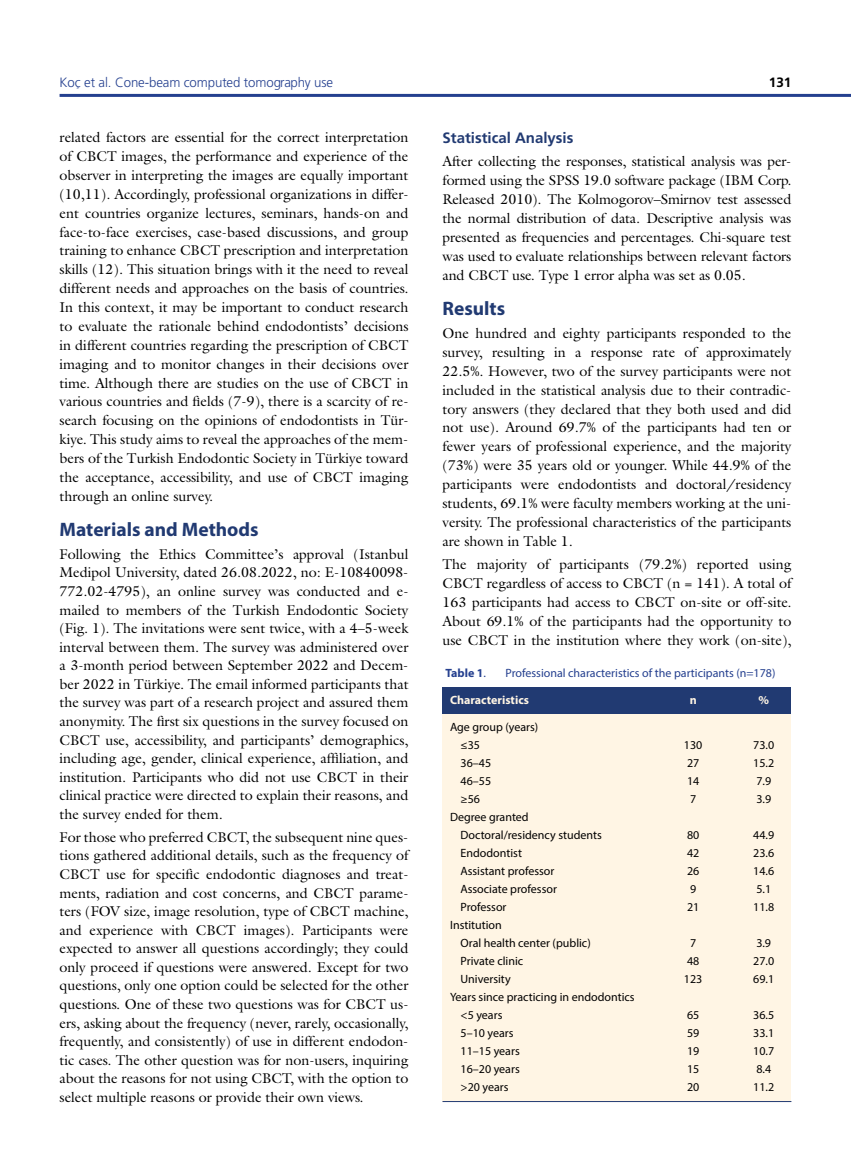
<style>
.page{position:relative;width:851px;height:1170px;background:#fff}
.page>*{position:absolute;margin:0;border:0;box-sizing:border-box;transform-origin:0 0}
.t1{font:700 19.5px "Myriad Pro";color:#213a72}
.t2{font:15px "Frutiger Bold Tr";color:#213a72}
.t3{font:14.25px/18.9px "Galliard Normal Tr";color:#000;text-align:justify}
.t4{font:13.5px "Frutiger Light Nr Tr";letter-spacing:-.01em;color:#25408f}
.t5{font:13.5px "Frutiger Bold Tr";color:#000}
.t6{font:12px/18px "Myriad Pro";color:#000}
.t7{font:12px "Myriad Pro";color:#25408f}
.t8{font:700 12px "Myriad Pro";color:#fff5e4}
.t9{font:700 12px "Myriad Pro";color:#25408f}
.s1{font-weight:400}
</style>
<div class="page">
<hr style="left:60px;top:94px;width:790px;height:3px;background:#25408f">
<div style="left:442px;top:687px;width:349px;height:414px;background:#fff5e4"></div>
<hr style="left:442px;top:1101px;width:349px;height:1px;background:#213a72">
<div style="left:442px;top:687px;width:349px;height:26px;background:#213a72"></div>
<p class="t4" style="left:60px;top:74px;width:275px">Koç et al. Cone-beam computed tomography use</p>
<p class="t5" style="left:768px;top:74px;width:24px">131</p>
<p class="t3" style="left:60px;top:127px;width:350px">related factors are essential for the correct interpretation of CBCT images, the performance and experience of the observer in interpreting the images are equally important (10,11). Accordingly, professional organizations in differ&shy;ent countries organize lectures, seminars, hands-on and face-to-face exercises, case-based discussions, and group training to enhance CBCT prescription and interpretation skills (12). This situation brings with it the need to reveal different needs and approaches on the basis of countries.<br>In this context, it may be important to conduct research to evaluate the rationale behind endodontists’ decisions in different countries regarding the prescription of CBCT imaging and to monitor changes in their decisions over time. Although there are studies on the use of CBCT in various countries and fields (7-9), there is a scarcity of re&shy;search focusing on the opinions of endodontists in Tür&shy;kiye. This study aims to reveal the approaches of the mem&shy;bers of the Turkish Endodontic Society in Türkiye toward the acceptance, accessibility, and use of CBCT imaging through an online survey.</p>
<h1 class="t1" style="left:60px;top:516px;width:200px">Materials and Methods</h1>
<p class="t3" style="left:60px;top:544px;width:350px">Following the Ethics Committee’s approval (Istanbul Medipol University, dated 26.08.2022, no: E-10840098- 772.02-4795), an online survey was conducted and e&shy;mailed to members of the Turkish Endodontic Society (Fig. 1). The invitations were sent twice, with a 4–5-week interval between them. The survey was administered over a 3-month period between September 2022 and Decem&shy;ber 2022 in Türkiye. The email informed participants that the survey was part of a research project and assured them anonymity. The first six questions in the survey focused on CBCT use, accessibility, and participants’ demographics, including age, gender, clinical experience, affiliation, and institution. Participants who did not use CBCT in their clinical practice were directed to explain their reasons, and the survey ended for them.</p>
<p class="t3" style="left:60px;top:827px;width:350px">For those who preferred CBCT, the subsequent nine ques&shy;tions gathered additional details, such as the frequency of CBCT use for specific endodontic diagnoses and treat&shy;ments, radiation and cost concerns, and CBCT parame&shy;ters (FOV size, image resolution, type of CBCT machine, and experience with CBCT images). Participants were expected to answer all questions accordingly; they could only proceed if questions were answered. Except for two questions, only one option could be selected for the other questions. One of these two questions was for CBCT us&shy;ers, asking about the frequency (never, rarely, occasionally, frequently, and consistently) of use in different endodon&shy;tic cases. The other question was for non-users, inquiring about the reasons for not using CBCT, with the option to select multiple reasons or provide their own views.</p>
<p class="t2" style="left:442px;top:129px;width:132px">Statistical Analysis</p>
<p class="t3" style="left:442px;top:152px;width:350px">After collecting the responses, statistical analysis was per&shy;formed using the SPSS 19.0 software package (IBM Corp.<br>Released 2010). The Kolmogorov–Smirnov test assessed the normal distribution of data. Descriptive analysis was presented as frequencies and percentages. Chi-square test was used to evaluate relationships between relevant factors and CBCT use. Type 1 error alpha was set as 0.05.</p>
<h1 class="t1" style="left:442px;top:295px;width:64px">Results</h1>
<p class="t3" style="left:442px;top:323px;width:350px">One hundred and eighty participants responded to the survey, resulting in a response rate of approximately 22.5%. However, two of the survey participants were not included in the statistical analysis due to their contradic&shy;tory answers (they declared that they both used and did not use). Around 69.7% of the participants had ten or fewer years of professional experience, and the majority (73%) were 35 years old or younger. While 44.9% of the participants were endodontists and doctoral/residency students, 69.1% were faculty members working at the uni&shy;versity. The professional characteristics of the participants are shown in Table 1.</p>
<p class="t3" style="left:442px;top:554px;width:350px">The majority of participants (79.2%) reported using CBCT regardless of access to CBCT (n = 141). A total of 163 participants had access to CBCT on-site or off-site.<br>About 69.1% of the participants had the opportunity to use CBCT in the institution where they work (on-site),</p>
<p class="t9" style="left:445px;top:665px;width:42px">Table 1<span class="s1">.</span></p>
<p class="t7" style="left:505px;top:665px;width:271px">Professional characteristics of the participants (n=178)</p>
<p class="t8" style="left:450px;top:692px;width:80px">Characteristics</p>
<p class="t8" style="left:689px;top:692px;width:9px">n</p>
<p class="t8" style="left:758px;top:692px;width:12px">%</p>
<p class="t6" style="left:460px;top:717px;width:79px;text-indent:-10px">Age group (years) ≤35</p>
<p class="t6" style="left:683px;top:735px;width:20px">130</p>
<p class="t6" style="left:753px;top:735px;width:22px">73.0</p>
<p class="t6" style="left:460px;top:753px;width:32px">36–45</p>
<p class="t6" style="left:687px;top:753px;width:14px">27</p>
<p class="t6" style="left:753px;top:753px;width:22px">15.2</p>
<p class="t6" style="left:460px;top:771px;width:32px">46–55</p>
<p class="t6" style="left:687px;top:771px;width:14px">14</p>
<p class="t6" style="left:756px;top:771px;width:16px">7.9</p>
<p class="t6" style="left:460px;top:789px;width:21px">≥56</p>
<p class="t6" style="left:690px;top:789px;width:8px">7</p>
<p class="t6" style="left:756px;top:789px;width:16px">3.9</p>
<p class="t6" style="left:460px;top:807px;width:143px;text-indent:-10px">Degree granted<br>Doctoral/residency students</p>
<p class="t6" style="left:687px;top:825px;width:14px">80</p>
<p class="t6" style="left:753px;top:825px;width:22px">44.9</p>
<p class="t6" style="left:460px;top:843px;width:63px">Endodontist</p>
<p class="t6" style="left:687px;top:843px;width:14px">42</p>
<p class="t6" style="left:753px;top:843px;width:22px">23.6</p>
<p class="t6" style="left:460px;top:861px;width:95px">Assistant professor</p>
<p class="t6" style="left:687px;top:861px;width:14px">26</p>
<p class="t6" style="left:753px;top:861px;width:22px">14.6</p>
<p class="t6" style="left:460px;top:879px;width:98px">Associate professor</p>
<p class="t6" style="left:690px;top:879px;width:8px">9</p>
<p class="t6" style="left:756px;top:879px;width:16px">5.1</p>
<p class="t6" style="left:460px;top:897px;width:47px">Professor</p>
<p class="t6" style="left:687px;top:897px;width:14px">21</p>
<p class="t6" style="left:753px;top:897px;width:22px">11.8</p>
<p class="t6" style="left:460px;top:915px;width:132px;text-indent:-10px">Institution<br>Oral health center (public)</p>
<p class="t6" style="left:690px;top:933px;width:8px">7</p>
<p class="t6" style="left:756px;top:933px;width:16px">3.9</p>
<p class="t6" style="left:460px;top:951px;width:64px">Private clinic</p>
<p class="t6" style="left:687px;top:951px;width:14px">48</p>
<p class="t6" style="left:753px;top:951px;width:22px">27.0</p>
<p class="t6" style="left:460px;top:969px;width:52px">University</p>
<p class="t6" style="left:683px;top:969px;width:20px">123</p>
<p class="t6" style="left:753px;top:969px;width:22px">69.1</p>
<p class="t6" style="left:460px;top:987px;width:175px;text-indent:-10px">Years since practicing in endodontics &lt;5 years</p>
<p class="t6" style="left:687px;top:1005px;width:14px">65</p>
<p class="t6" style="left:753px;top:1005px;width:22px">36.5</p>
<p class="t6" style="left:460px;top:1023px;width:55px">5–10 years</p>
<p class="t6" style="left:687px;top:1023px;width:14px">59</p>
<p class="t6" style="left:753px;top:1023px;width:22px">33.1</p>
<p class="t6" style="left:460px;top:1041px;width:61px">11–15 years</p>
<p class="t6" style="left:687px;top:1041px;width:14px">19</p>
<p class="t6" style="left:753px;top:1041px;width:22px">10.7</p>
<p class="t6" style="left:460px;top:1059px;width:61px">16–20 years</p>
<p class="t6" style="left:687px;top:1059px;width:14px">15</p>
<p class="t6" style="left:756px;top:1059px;width:16px">8.4</p>
<p class="t6" style="left:460px;top:1077px;width:50px">&gt;20 years</p>
<p class="t6" style="left:687px;top:1077px;width:14px">20</p>
<p class="t6" style="left:753px;top:1077px;width:22px">11.2</p>
</div>
